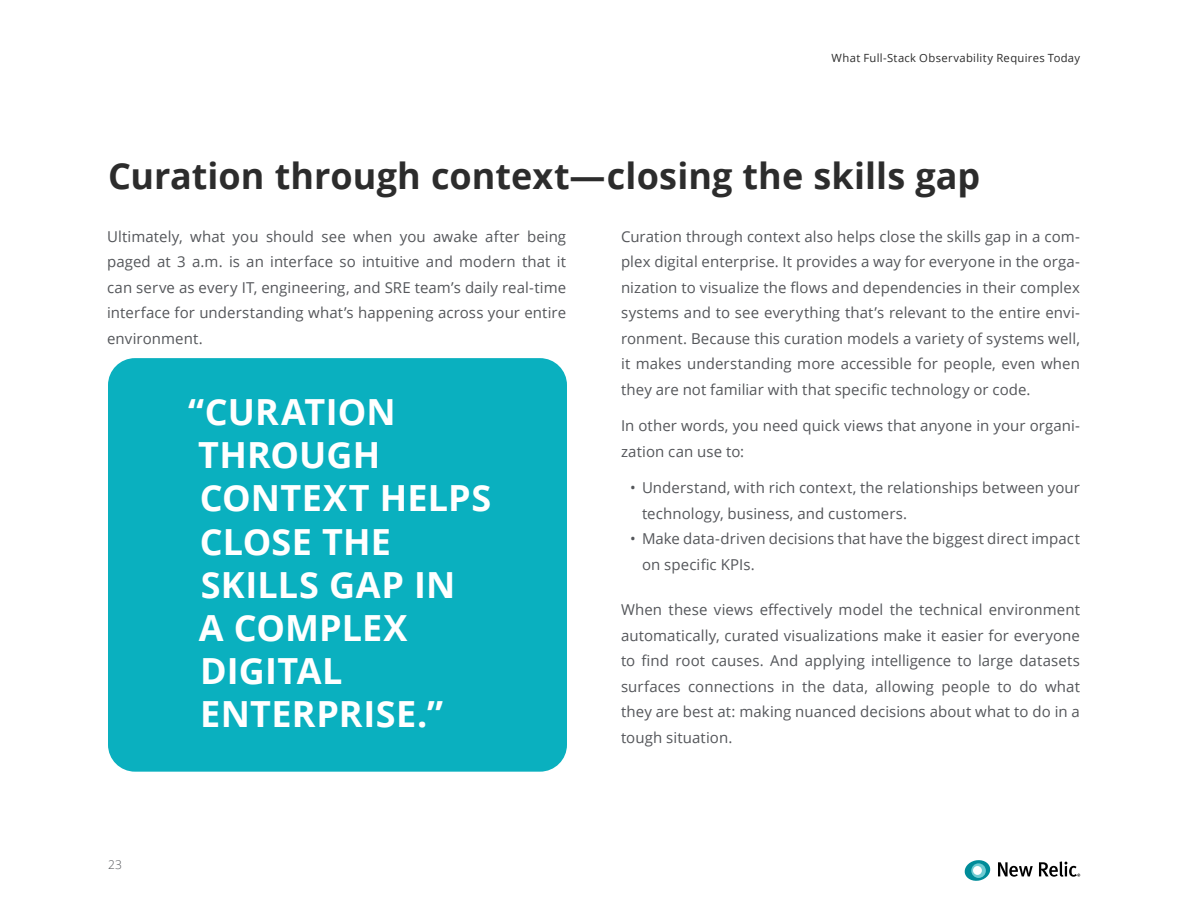
<style>
.page{position:relative;width:1188px;height:918px;background:#fff}
.page>*{position:absolute;margin:0;border:0;box-sizing:border-box;transform-origin:0 0}
.t1{font:700 36px/43.2px "Open Sans";letter-spacing:.005em;color:#fff}
.t2{font:700 36px "Open Sans";letter-spacing:.005em;color:#2c2c2c}
.t3{font:15px/25.5px "Open Sans";letter-spacing:.005em;color:#54565a;text-align:justify}
.t4{font:300 12px "Open Sans";color:#54565a}
.t5{font:11.25px "Open Sans";letter-spacing:.03em;color:#2c2c2c}
</style>
<div class="page">
<svg style="left:998px;top:862px;width:35px;height:15px"></svg>
<svg style="left:1039px;top:861px;width:41px;height:16px"></svg>
<svg style="left:965px;top:860px;width:26px;height:21px"></svg>
<div style="left:108px;top:358px;width:459px;height:414px;background:#0ab0bf;border-radius:27px"></div>
<p class="t5" style="left:832px;top:50px;width:250px">What Full-Stack Observability Requires Today</p>
<h1 class="t2" style="left:108px;top:151px;width:874px">Curation through context—closing the skills gap</h1>
<p class="t3" style="left:621px;top:223px;width:461px">Curation through context also helps close the skills gap in a com&shy;plex digital enterprise. It provides a way for everyone in the orga&shy;nization to visualize the flows and dependencies in their complex systems and to see everything that’s relevant to the entire envi&shy;ronment. Because this curation models a variety of systems well, it makes understanding more accessible for people, even when they are not familiar with that specific technology or code.</p>
<p class="t3" style="left:621px;top:413px;width:460px">In other words, you need quick views that anyone in your organi&shy;zation can use to:</p>
<p class="t3" style="left:642px;top:474px;width:440px;text-indent:-12px">• Understand, with rich context, the relationships between your technology, business, and customers.</p>
<p class="t3" style="left:642px;top:525px;width:440px;text-indent:-12px">• Make data-driven decisions that have the biggest direct impact on specific KPIs.</p>
<p class="t3" style="left:621px;top:597px;width:461px">When these views effectively model the technical environment automatically, curated visualizations make it easier for everyone to find root causes. And applying intelligence to large datasets surfaces connections in the data, allowing people to do what they are best at: making nuanced decisions about what to do in a tough situation.</p>
<p class="t3" style="left:107px;top:223px;width:461px">Ultimately, what you should see when you awake after being paged at 3 a.m. is an interface so intuitive and modern that it can serve as every IT, engineering, and SRE team’s daily real-time interface for understanding what’s happening across your entire environment.</p>
<h1 class="t1" style="left:188px;top:389px;width:305px">“CURATION<br>THROUGH<br>CONTEXT HELPS<br>CLOSE THE<br>SKILLS GAP IN<br>A COMPLEX<br>DIGITAL<br>ENTERPRISE.”</h1>
<p class="t4" style="left:108px;top:857px;width:16px">23</p>
</div>
